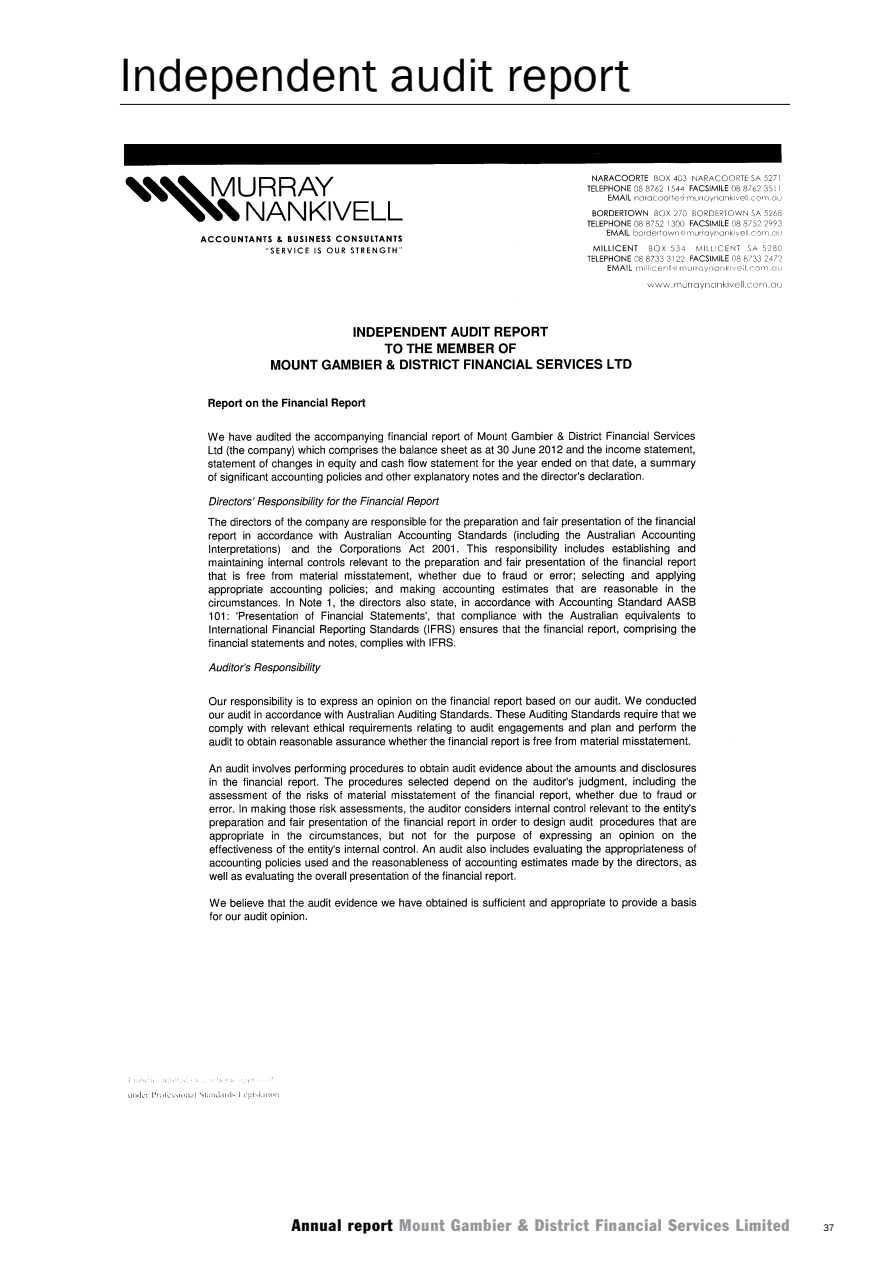
<style>
.page{position:relative;width:893px;height:1263px;background:#fff}
.page>*{position:absolute;margin:0;border:0;box-sizing:border-box;transform-origin:0 0}
.t1{font:48px "Franklin Gothic";color:#000}
.t2{font:condensed 16.5px "Franklin Gothic";letter-spacing:.05em;color:#939598}
.t3{font:9.75px "Franklin Gothic";color:#000}
.s1{color:#000}
</style>
<div class="page">
<img style="left:124px;top:145px;width:658px;height:954px">
<hr style="left:120px;top:104px;width:670px;height:1px;background:#000">
<div style="left:434px;top:1008px;width:59px;height:40px;background:#fff"></div>
<h1 class="t1" style="left:120px;top:45px;width:512px">Independent audit report</h1>
<p class="t2" style="left:292px;top:1214px;width:500px"><span class="s1">Annual report</span> Mount Gambier &amp; District Financial Services Limited</p>
<p class="t3" style="left:823px;top:1222px;width:12px">37</p>
</div>
